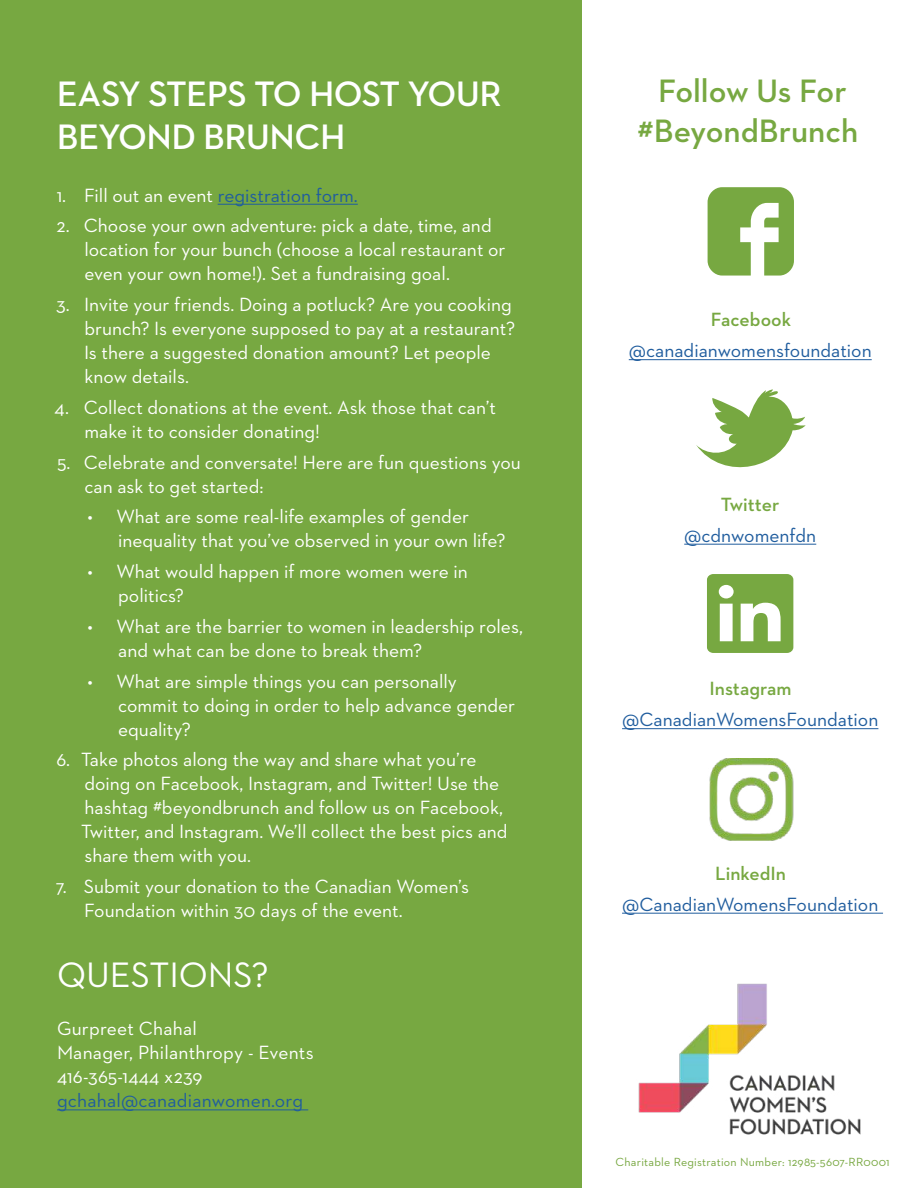
<style>
.page{position:relative;width:918px;height:1188px;background:#fff}
.page>*{position:absolute;margin:0;border:0;box-sizing:border-box;transform-origin:0 0}
.t1{font:700 36px/43.2px "Neutraface 2 Display";color:#fff}
.t2{font:36px "Neutraface 2 Text";color:#fff}
.t3{font:600 33px/39.6px "Neutraface 2 Text";color:#77a841;text-align:center}
.t4{font:19.5px/24px "Neutraface 2 Text";color:#fff}
.t5{font:19.5px "Neutraface 2 Text";color:#205d9e}
.t6{font:600 19.5px "Neutraface 2 Text";color:#77a841}
.t7{font:12px "Neutraface 2 Text";letter-spacing:.02em;color:#77a740}
.s1{color:#fff}
</style>
<div class="page">
<div style="left:0;top:0;width:581px;height:1188px;background:#77a841"></div>
<hr style="left:218px;top:204px;width:140px;height:1px;background:#205d9e">
<hr style="left:57px;top:1110px;width:251px;height:1px;background:#205d9e">
<svg style="left:708px;top:187px;width:86px;height:89px"></svg>
<svg style="left:696px;top:389px;width:110px;height:79px"></svg>
<svg style="left:707px;top:574px;width:86px;height:79px"></svg>
<hr style="left:629px;top:359px;width:243px;height:1px;background:#205d9e">
<hr style="left:684px;top:544px;width:132px;height:1px;background:#205d9e">
<hr style="left:622px;top:728px;width:256px;height:1px;background:#205d9e">
<hr style="left:622px;top:913px;width:261px;height:1px;background:#205d9e">
<img style="left:709px;top:758px;width:85px;height:83px">
<img style="left:638px;top:983px;width:223px;height:152px">
<h1 class="t1" style="left:57px;top:72px;width:446px">EASY STEPS TO HOST YOUR<br>BEYOND BRUNCH</h1>
<p class="t5" style="left:57px;top:187px;width:303px"><span class="s1">1. Fill out an event</span> registration form.</p>
<p class="t4" style="left:84px;top:215px;width:423px;text-indent:-28px">2. Choose your own adventure: pick a date, time, and location for your bunch (choose a local restaurant or even your own home!). Set a fundraising goal.</p>
<p class="t4" style="left:84px;top:294px;width:433px;text-indent:-28px">3. Invite your friends. Doing a potluck? Are you cooking brunch? Is everyone supposed to pay at a restaurant?<br>Is there a suggested donation amount? Let people know details.</p>
<p class="t4" style="left:85px;top:397px;width:413px;text-indent:-30px">4. Collect donations at the event. Ask those that can’t make it to consider donating!</p>
<p class="t4" style="left:84px;top:452px;width:438px;text-indent:-27px">5. Celebrate and conversate! Here are fun questions you can ask to get started:</p>
<p class="t4" style="left:118px;top:506px;width:389px;text-indent:-31px">• What are some real-life examples of gender inequality that you’ve observed in your own life?</p>
<p class="t4" style="left:118px;top:561px;width:351px;text-indent:-31px">• What would happen if more women were in politics?</p>
<p class="t4" style="left:118px;top:616px;width:406px;text-indent:-31px">• What are the barrier to women in leadership roles, and what can be done to break them?</p>
<p class="t4" style="left:118px;top:671px;width:399px;text-indent:-31px">• What are simple things you can personally commit to doing in order to help advance gender equality?</p>
<p class="t4" style="left:81px;top:749px;width:428px;text-indent:-25px">6. Take photos along the way and share what you’re doing on Facebook, Instagram, and Twitter! Use the hashtag #beyondbrunch and follow us on Facebook, Twitter, and Instagram. We’ll collect the best pics and share them with you.</p>
<p class="t4" style="left:84px;top:876px;width:386px;text-indent:-28px">7. Submit your donation to the Canadian Women’s<br>Foundation within 30 days of the event.</p>
<h1 class="t2" style="left:57px;top:961px;width:213px">QUESTIONS?</h1>
<p class="t4" style="left:57px;top:1018px;width:258px">Gurpreet Chahal<br>Manager, Philanthropy - Events<br>416-365-1444 x239</p>
<p class="t5" style="left:57px;top:1093px;width:248px">gchahal@canadianwomen.org</p>
<h2 class="t3" style="left:638px;top:74px;width:222px">Follow Us For #BeyondBrunch</h2>
<p class="t6" style="left:711px;top:312px;width:82px">Facebook</p>
<p class="t5" style="left:629px;top:343px;width:244px">@canadianwomensfoundation</p>
<p class="t6" style="left:721px;top:497px;width:60px">Twitter</p>
<p class="t5" style="left:684px;top:527px;width:134px">@cdnwomenfdn</p>
<p class="t6" style="left:710px;top:681px;width:83px">Instagram</p>
<p class="t5" style="left:622px;top:712px;width:258px">@CanadianWomensFoundation</p>
<p class="t6" style="left:715px;top:866px;width:72px">LinkedIn</p>
<p class="t5" style="left:622px;top:896px;width:258px">@CanadianWomensFoundation</p>
<p class="t7" style="left:616px;top:1157px;width:276px">Charitable Registration Number: 12985-5607-RR0001</p>
</div>
